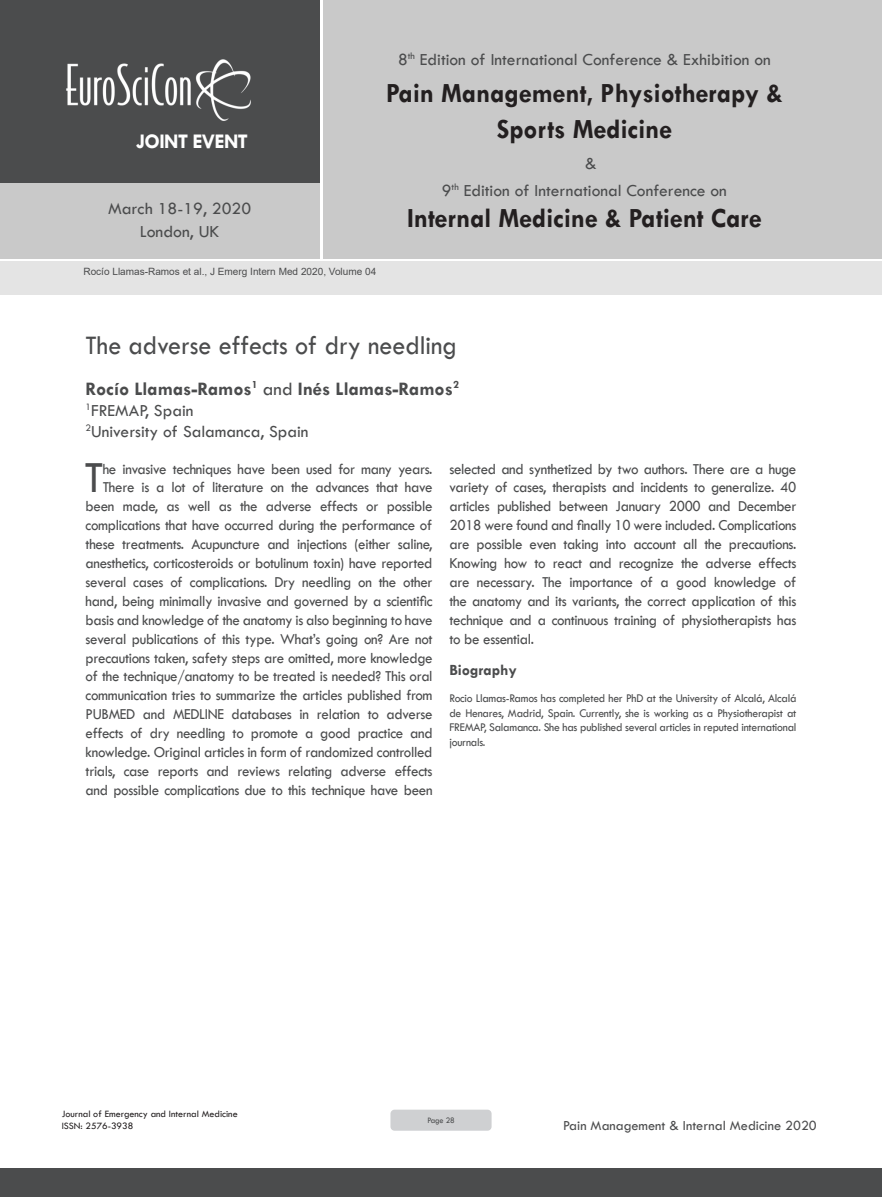
<style>
.page{position:relative;width:882px;height:1197px;background:#fff}
.page>*{position:absolute;margin:0;border:0;box-sizing:border-box;transform-origin:0 0}
.Abstract{font:46.2px "Tw Cen";color:#4b4c4d;scale:.95 1}
.t1{font:700 28px/35.5px "Tw Cen";color:#231f20;text-align:center;scale:.95 1}
.t2{font:27.65px "Tw Cen";color:#4b4c4d;scale:.94 1}
.t3{font:700 21px "Tw Cen";letter-spacing:-.03em;color:#fff}
.t4{font:700 19.25px "Tw Cen";color:#4b4c4d}
.t5{font:17.5px/23.6px "Tw Cen";color:#4b4c4d;text-align:center}
.Abstract-2{font:15.75px/18.9px "Tw Cen";letter-spacing:-.02em;color:#4b4c4d;text-align:right;scale:.95 1}
.Abstract-3{font:700 15.75px "Tw Cen";color:#4b4c4d}
.t6{font:14.35px "Tw Cen";color:#4b4c4d}
.Abstract-4{font:12.25px/14.7px "Tw Cen";letter-spacing:-.02em;color:#4b4c4d;text-align:justify;scale:.95 1}
.t7{font:9.97px "Arial";color:#4b4c4d}
.t8{font:9.97px "Tw Cen";color:#231f20}
.t9{font:8.58px "Tw Cen";letter-spacing:-.02em;color:#4b4c4d;scale:.95 1}
.s1{font-weight:400}
</style>
<div class="page">
<div style="left:0;top:0;width:319px;height:183px;background:#4b4c4d"></div>
<div style="left:0;top:183px;width:319px;height:76px;background:#c9c9c9"></div>
<div style="left:323px;top:0;width:559px;height:259px;background:#c9c9c9"></div>
<img style="left:66px;top:59px;width:185px;height:62px">
<div style="left:0;top:1168px;width:882px;height:29px;background:#4b4c4d"></div>
<div style="left:1px;top:261px;width:881px;height:33px;background:#e4e4e4"></div>
<div style="left:390px;top:1110px;width:102px;height:21px;background:#cfd0d2;border-radius:4px"></div>
<h3 class="t3" style="left:136px;top:128px;width:113px">JOINT EVENT</h3>
<p class="t5" style="left:108px;top:196px;width:145px">March 18-19, 2020<br>London, UK</p>
<p class="t7" style="left:83px;top:265px;width:294px">Rocío Llamas-Ramos et al., J Emerg Intern Med 2020, Volume 04</p>
<p class="t5" style="left:398px;top:47px;width:374px">8<sup>th</sup> Edition of International Conference &amp; Exhibition on</p>
<h2 class="t1" style="left:386px;top:75px;width:419px">Pain Management, Physiotherapy &amp;<br>Sports Medicine</h2>
<p class="t5" style="left:585px;top:151px;width:13px">&amp;</p>
<p class="t5" style="left:442px;top:179px;width:286px">9<sup>th</sup> Edition of International Conference on</p>
<h2 class="t1" style="left:407px;top:200px;width:375px">Internal Medicine &amp; Patient Care</h2>
<p class="t2" style="left:86px;top:329px;width:397px">The adverse effects of dry needling</p>
<p class="t4" style="left:86px;top:377px;width:375px">Rocío Llamas-Ramos<sup>1</sup> <span class="s1">and</span> Inés Llamas-Ramos<sup>2</sup></p>
<p class="t5" style="left:86px;top:398px;width:109px"><sup>1</sup>FREMAP, Spain</p>
<p class="t5" style="left:86px;top:419px;width:225px"><sup>2</sup>University of Salamanca, Spain</p>
<p class="Abstract-2" style="left:86px;top:459px;width:367px">he invasive techniques have been used for many years.<br>There is a lot of literature on the advances that have been made, as well as the adverse effects or possible complications that have occurred during the performance of these treatments. Acupuncture and injections (either saline, anesthetics, corticosteroids or botulinum toxin) have reported several cases of complications. Dry needling on the other hand, being minimally invasive and governed by a scientific basis and knowledge of the anatomy is also beginning to have several publications of this type. What’s going on? Are not precautions taken, safety steps are omitted, more knowledge of the technique/anatomy to be treated is needed? This oral communication tries to summarize the articles published from PUBMED and MEDLINE databases in relation to adverse effects of dry needling to promote a good practice and knowledge. Original articles in form of randomized controlled trials, case reports and reviews relating adverse effects and possible complications due to this technique have been</p>
<p class="Abstract-2" style="left:449px;top:459px;width:367px;text-align:justify">selected and synthetized by two authors. There are a huge variety of cases, therapists and incidents to generalize. 40 articles published between January 2000 and December 2018 were found and finally 10 were included. Complications are possible even taking into account all the precautions.<br>Knowing how to react and recognize the adverse effects are necessary. The importance of a good knowledge of the anatomy and its variants, the correct application of this technique and a continuous training of physiotherapists has to be essential.</p>
<p class="Abstract" style="left:84px;top:450px;width:22px">T</p>
<p class="Abstract-3" style="left:449px;top:661px;width:69px">Biography</p>
<p class="Abstract-4" style="left:449px;top:691px;width:367px">Rocio Llamas-Ramos has completed her PhD at the University of Alcalá, Alcalá de Henares, Madrid, Spain. Currently, she is working as a Physiotherapist at FREMAP, Salamanca. She has published several articles in reputed international journals.</p>
<p class="t8" style="left:62px;top:1108px;width:178px">Journal of Emergency and Internal Medicine</p>
<p class="t8" style="left:62px;top:1120px;width:73px">ISSN: 2576-3938</p>
<p class="t9" style="left:427px;top:1115px;width:30px">Page 28</p>
<p class="t6" style="left:563px;top:1117px;width:255px">Pain Management &amp; Internal Medicine 2020</p>
</div>
